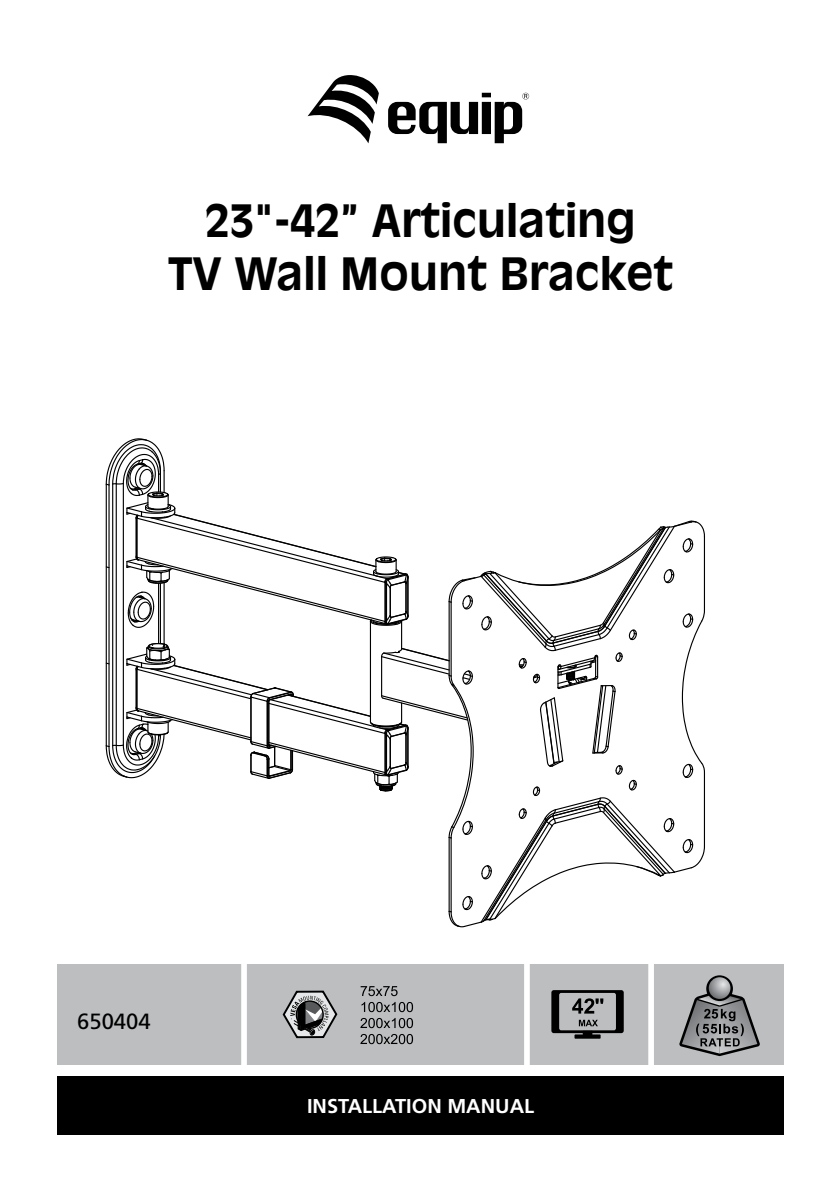
<style>
.page{position:relative;width:840px;height:1191px;background:#fff}
.page>*{position:absolute;margin:0;border:0;box-sizing:border-box;transform-origin:0 0}
.t1{font:700 44px/52.8px "Antique Olive Std";color:#000;text-align:center}
.t2{font:22px "Frutiger LT Std";color:#000}
.t3{font:700 20px "Frutiger LT Std";color:#fff}
</style>
<div class="page">
<div style="left:57px;top:964px;width:726px;height:101px;background:#bcbec0"></div>
<svg style="left:679px;top:975px;width:80px;height:81px"></svg>
<div style="left:241px;top:959px;width:6px;height:114px;background:#fff"></div>
<div style="left:524px;top:959px;width:5px;height:112px;background:#fff"></div>
<div style="left:648px;top:959px;width:5px;height:112px;background:#fff"></div>
<div style="left:551px;top:990px;width:72px;height:43px;background:#000;border-radius:2px"></div>
<div style="left:559px;top:993px;width:56px;height:37px;background:#bcbec0;border-radius:2px"></div>
<svg style="left:574px;top:1034px;width:26px;height:4px"></svg>
<div style="left:582px;top:1030px;width:10px;height:5px;background:#000"></div>
<svg style="left:572px;top:998px;width:31px;height:15px"></svg>
<svg style="left:578px;top:1019px;width:19px;height:7px"></svg>
<svg style="left:282px;top:990px;width:56px;height:49px"></svg>
<svg style="left:360px;top:986px;width:37px;height:10px"></svg>
<svg style="left:361px;top:1002px;width:52px;height:10px"></svg>
<svg style="left:360px;top:1018px;width:53px;height:10px"></svg>
<svg style="left:360px;top:1034px;width:53px;height:10px"></svg>
<svg style="left:105px;top:438px;width:600px;height:490px"></svg>
<div style="left:57px;top:1076px;width:726px;height:58px;background:#000"></div>
<svg style="left:307px;top:75px;width:71px;height:68px"></svg>
<svg style="left:388px;top:93px;width:141px;height:50px"></svg>
<p class="t1" style="left:168px;top:194px;width:506px">23"-42” Articulating<br>TV Wall Mount Bracket</p>
<p class="t2" style="left:77px;top:1008px;width:75px">650404</p>
<p class="t3" style="left:307px;top:1094px;width:228px">INSTALLATION MANUAL</p>
</div>
